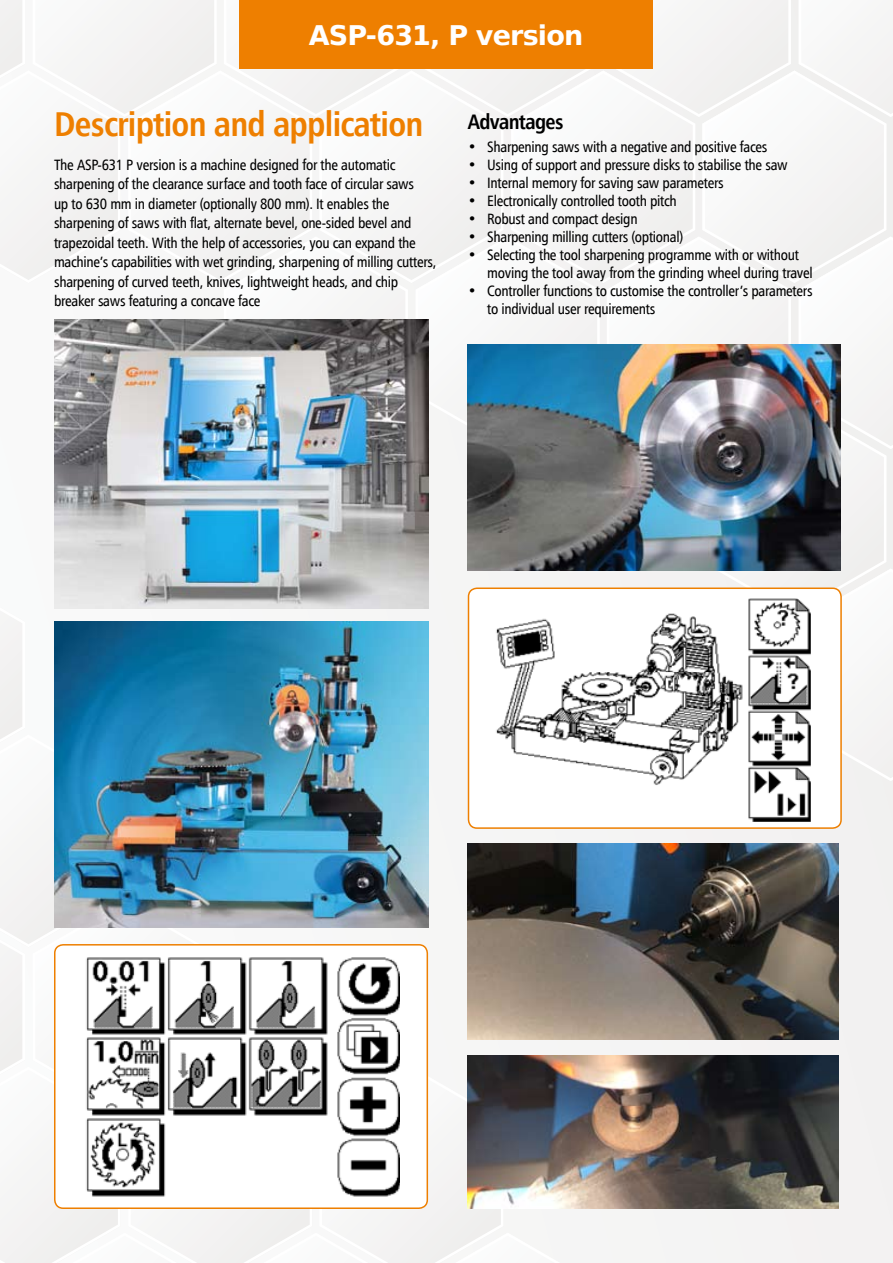
<style>
.page{position:relative;width:893px;height:1263px;background:#f5f5f5}
.page>*{position:absolute;margin:0;border:0;box-sizing:border-box;transform-origin:0 0}
.t1{font:34.5px "Humnst 777 Cn EU Bold";letter-spacing:-.02em;color:#ee7f00}
.t2{font:700 27px "DejaVu Sans";letter-spacing:-.03em;color:#fff}
.t3{font:21px "Humnst 777 Cn EU Bold";letter-spacing:-.03em;color:#000}
.t4{font:15px/19.5px "Humnst 777 Cn EU Normal";letter-spacing:-.02em;color:#000}
</style>
<div class="page">
<div style="left:55px;top:945px;width:372px;height:263px;background:#fff;border-radius:9px"></div>
<div style="left:54px;top:944px;width:374px;height:265px;border:2px solid #ee7f00;border-radius:9px"></div>
<img style="left:54px;top:621px;width:374px;height:307px">
<img style="left:86px;top:957px;width:314px;height:239px">
<img style="left:468px;top:344px;width:372px;height:226px">
<div style="left:468px;top:588px;width:373px;height:240px;background:#fff;border-radius:9px"></div>
<div style="left:468px;top:587px;width:374px;height:242px;border:2px solid #ee7f00;border-radius:9px"></div>
<img style="left:54px;top:320px;width:374px;height:288px">
<img style="left:468px;top:843px;width:371px;height:197px">
<img style="left:468px;top:1056px;width:371px;height:153px">
<img style="left:496px;top:599px;width:314px;height:223px">
<div style="left:240px;top:0;width:413px;height:68px;background:#ee7f00"></div>
<h2 class="t2" style="left:309px;top:13px;width:276px">ASP-631, P version</h2>
<h1 class="t1" style="left:54px;top:103px;width:371px">Description and application</h1>
<p class="t4" style="left:54px;top:155px;width:384px">The ASP-631 P version is a machine designed for the automatic sharpening of the clearance surface and tooth face of circular saws<br>up to 630 mm in diameter (optionally 800 mm). It enables the sharpening of saws with flat, alternate bevel, one-sided bevel and trapezoidal teeth. With the help of accessories, you can expand the machine’s capabilities with wet grinding, sharpening of milling cutters, sharpening of curved teeth, knives, lightweight heads, and chip breaker saws featuring a concave face</p>
<h3 class="t3" style="left:468px;top:109px;width:97px">Advantages</h3>
<p class="t4" style="left:468px;top:136px;width:301px">• Sharpening saws with a negative and positive faces</p>
<p class="t4" style="left:468px;top:154px;width:322px">• Using of support and pressure disks to stabilise the saw</p>
<p class="t4" style="left:468px;top:172px;width:258px">• Internal memory for saving saw parameters</p>
<p class="t4" style="left:468px;top:190px;width:211px">• Electronically controlled tooth pitch</p>
<p class="t4" style="left:468px;top:208px;width:171px">• Robust and compact design</p>
<p class="t4" style="left:468px;top:226px;width:217px">• Sharpening milling cutters (optional)</p>
<p class="t4" style="left:487px;top:245px;width:327px;line-height:18px;text-indent:-20px">• Selecting the tool sharpening programme with or without moving the tool away from the grinding wheel during travel</p>
<p class="t4" style="left:487px;top:281px;width:327px;line-height:18px;text-indent:-20px">• Controller functions to customise the controller’s parameters to individual user requirements</p>
</div>
